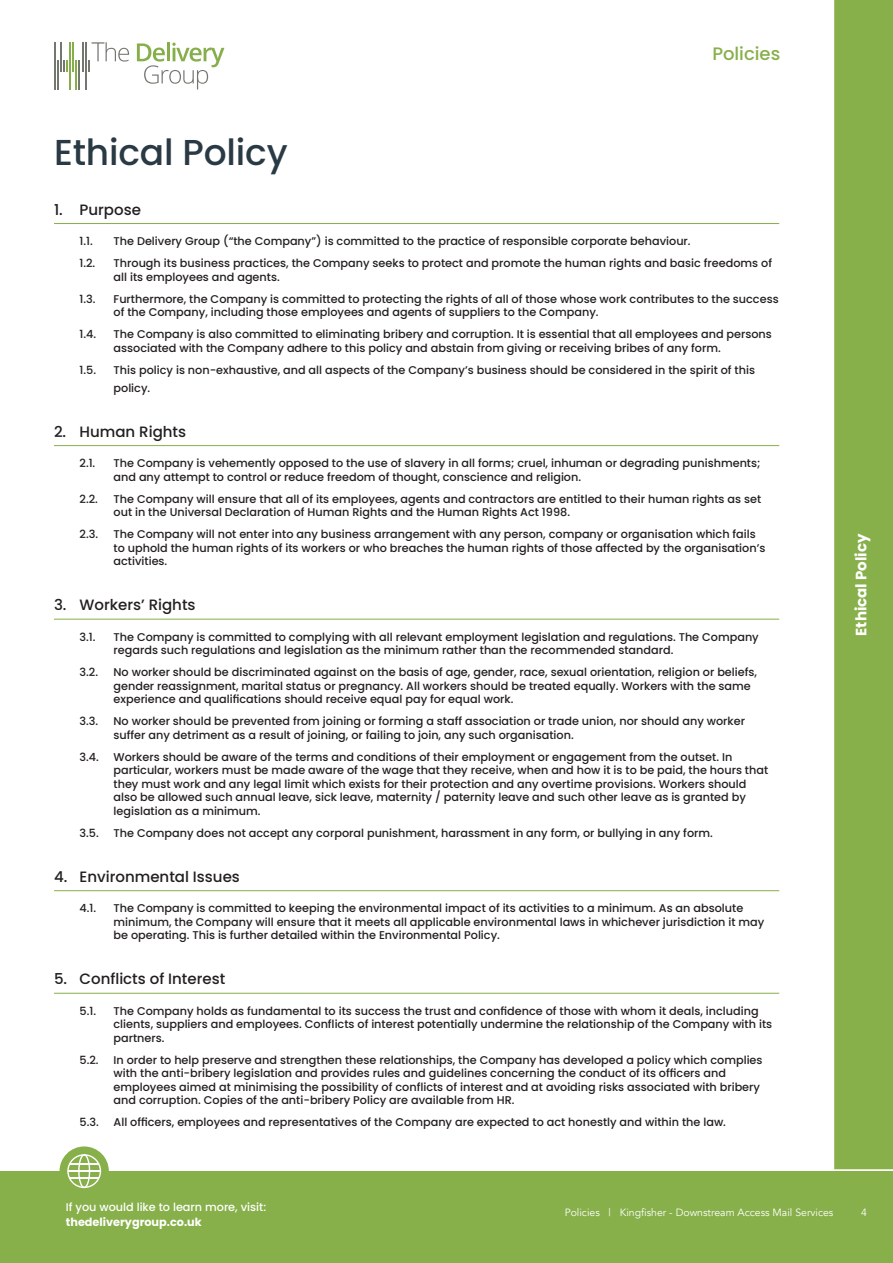
<style>
.page{position:relative;width:893px;height:1263px;background:#fff}
.page>*{position:absolute;margin:0;border:0;box-sizing:border-box;transform-origin:0 0}
.t1{font:500 36px "Poppins";letter-spacing:-.005em;color:#293a45}
.t2{font:500 18px "Poppins";color:#87b04a}
.t3{font:500 15px "Poppins";color:#231f20}
.t4{font:700 15px "Poppins";color:#fff}
.t5{font:500 11.25px/13.5px "Poppins";color:#231f20}
.t6{font:500 11.25px "Poppins";color:#fff}
.t7{font:700 11.25px "Poppins";color:#fff}
.t8{font:10.5px "Avenir";color:#fff}
</style>
<div class="page">
<div style="left:833px;top:0;width:60px;height:1171px;background:#87b04a"></div>
<hr style="left:833px;top:1169px;width:60px;height:3px;background:#fff">
<hr style="left:833px;top:0;width:1px;height:1171px;background:#fff">
<div style="left:0;top:1171px;width:893px;height:92px;background:#87b04a"></div>
<div style="left:60px;top:1146px;width:49px;height:50px;background:#87b04a;border-radius:50%"></div>
<svg style="left:67px;top:1154px;width:34px;height:34px"></svg>
<hr style="left:68px;top:1170px;width:32px;height:2px;background:#fff">
<hr style="left:54px;top:223px;width:725px;height:1px;background:#87b04a">
<hr style="left:54px;top:445px;width:725px;height:1px;background:#87b04a">
<hr style="left:54px;top:619px;width:725px;height:1px;background:#87b04a">
<hr style="left:54px;top:890px;width:725px;height:1px;background:#87b04a">
<hr style="left:54px;top:993px;width:725px;height:1px;background:#87b04a">
<hr style="left:54px;top:42px;width:2px;height:48px;background:#73786e">
<hr style="left:57px;top:60px;width:2px;height:30px;background:#73786e">
<hr style="left:60px;top:42px;width:2px;height:30px;background:#73786e">
<hr style="left:79px;top:60px;width:1px;height:30px;background:#73786e">
<hr style="left:82px;top:42px;width:1px;height:30px;background:#73786e">
<hr style="left:85px;top:42px;width:1px;height:48px;background:#73786e">
<svg style="left:88px;top:42px;width:41px;height:30px"></svg>
<svg style="left:63px;top:60px;width:5px;height:12px"></svg>
<hr style="left:69px;top:42px;width:2px;height:48px;background:#86af4b">
<hr style="left:73px;top:42px;width:1px;height:30px;background:#86af4b">
<hr style="left:76px;top:60px;width:1px;height:30px;background:#86af4b">
<hr style="left:167px;top:42px;width:3px;height:19px;background:#86af4b">
<svg style="left:137px;top:43px;width:87px;height:46px"></svg>
<h2 class="t2" style="left:712px;top:43px;width:69px">Policies</h2>
<h1 class="t1" style="left:54px;top:132px;width:235px">Ethical Policy</h1>
<h3 class="t3" style="left:54px;top:201px;width:88px">1. Purpose</h3>
<p class="t5" style="left:80px;top:234px;width:15px">1.1.</p>
<p class="t5" style="left:114px;top:234px;width:579px">The Delivery Group (“the Company”) is committed to the practice of responsible corporate behaviour.</p>
<p class="t5" style="left:80px;top:257px;width:17px">1.2.</p>
<p class="t5" style="left:114px;top:257px;width:660px">Through its business practices, the Company seeks to protect and promote the human rights and basic freedoms of all its employees and agents.</p>
<p class="t5" style="left:80px;top:292px;width:18px">1.3.</p>
<p class="t5" style="left:114px;top:292px;width:667px">Furthermore, the Company is committed to protecting the rights of all of those whose work contributes to the success of the Company, including those employees and agents of suppliers to the Company.</p>
<p class="t5" style="left:80px;top:328px;width:18px">1.4.</p>
<p class="t5" style="left:114px;top:328px;width:660px">The Company is also committed to eliminating bribery and corruption. It is essential that all employees and persons associated with the Company adhere to this policy and abstain from giving or receiving bribes of any form.</p>
<p class="t5" style="left:80px;top:363px;width:18px">1.5.</p>
<p class="t5" style="left:114px;top:361px;width:643px;line-height:18px">This policy is non-exhaustive, and all aspects of the Company’s business should be considered in the spirit of this policy.</p>
<h3 class="t3" style="left:54px;top:423px;width:134px">2. Human Rights</h3>
<p class="t5" style="left:80px;top:457px;width:17px">2.1.</p>
<p class="t5" style="left:114px;top:457px;width:648px">The Company is vehemently opposed to the use of slavery in all forms; cruel, inhuman or degrading punishments; and any attempt to control or reduce freedom of thought, conscience and religion.</p>
<p class="t5" style="left:80px;top:492px;width:20px">2.2.</p>
<p class="t5" style="left:114px;top:492px;width:649px">The Company will ensure that all of its employees, agents and contractors are entitled to their human rights as set out in the Universal Declaration of Human Rights and the Human Rights Act 1998.</p>
<p class="t5" style="left:80px;top:528px;width:20px">2.3.</p>
<p class="t5" style="left:114px;top:528px;width:653px">The Company will not enter into any business arrangement with any person, company or organisation which fails to uphold the human rights of its workers or who breaches the human rights of those affected by the organisation’s activities.</p>
<h3 class="t3" style="left:54px;top:596px;width:143px">3. Workers’ Rights</h3>
<p class="t5" style="left:80px;top:630px;width:18px">3.1.</p>
<p class="t5" style="left:114px;top:630px;width:647px">The Company is committed to complying with all relevant employment legislation and regulations. The Company regards such regulations and legislation as the minimum rather than the recommended standard.</p>
<p class="t5" style="left:80px;top:666px;width:20px">3.2.</p>
<p class="t5" style="left:114px;top:666px;width:645px">No worker should be discriminated against on the basis of age, gender, race, sexual orientation, religion or beliefs, gender reassignment, marital status or pregnancy. All workers should be treated equally. Workers with the same experience and qualifications should receive equal pay for equal work.</p>
<p class="t5" style="left:80px;top:715px;width:20px">3.3.</p>
<p class="t5" style="left:114px;top:715px;width:633px">No worker should be prevented from joining or forming a staff association or trade union, nor should any worker suffer any detriment as a result of joining, or failing to join, any such organisation.</p>
<p class="t5" style="left:80px;top:750px;width:21px">3.4.</p>
<p class="t5" style="left:114px;top:750px;width:656px">Workers should be aware of the terms and conditions of their employment or engagement from the outset. In particular, workers must be made aware of the wage that they receive, when and how it is to be paid, the hours that they must work and any legal limit which exists for their protection and any overtime provisions. Workers should also be allowed such annual leave, sick leave, maternity / paternity leave and such other leave as is granted by legislation as a minimum.</p>
<p class="t5" style="left:80px;top:826px;width:21px">3.5.</p>
<p class="t5" style="left:114px;top:826px;width:601px">The Company does not accept any corporal punishment, harassment in any form, or bullying in any form.</p>
<h3 class="t3" style="left:54px;top:868px;width:187px">4. Environmental Issues</h3>
<p class="t5" style="left:80px;top:902px;width:18px">4.1.</p>
<p class="t5" style="left:114px;top:902px;width:652px">The Company is committed to keeping the environmental impact of its activities to a minimum. As an absolute minimum, the Company will ensure that it meets all applicable environmental laws in whichever jurisdiction it may be operating. This is further detailed within the Environmental Policy.</p>
<h3 class="t3" style="left:54px;top:970px;width:173px">5. Conflicts of Interest</h3>
<p class="t5" style="left:80px;top:1004px;width:18px">5.1.</p>
<p class="t5" style="left:114px;top:1004px;width:660px">The Company holds as fundamental to its success the trust and confidence of those with whom it deals, including clients, suppliers and employees. Conflicts of interest potentially undermine the relationship of the Company with its partners.</p>
<p class="t5" style="left:80px;top:1053px;width:21px">5.2.</p>
<p class="t5" style="left:114px;top:1053px;width:650px">In order to help preserve and strengthen these relationships, the Company has developed a policy which complies with the anti-bribery legislation and provides rules and guidelines concerning the conduct of its officers and employees aimed at minimising the possibility of conflicts of interest and at avoiding risks associated with bribery and corruption. Copies of the anti-bribery Policy are available from HR.</p>
<p class="t5" style="left:80px;top:1116px;width:21px">5.3.</p>
<p class="t5" style="left:114px;top:1116px;width:614px">All officers, employees and representatives of the Company are expected to act honestly and within the law.</p>
<h3 class="t4" style="left:852px;top:636px;width:103px;rotate:-90deg">Ethical Policy</h3>
<p class="t6" style="left:66px;top:1201px;width:202px">If you would like to learn more, visit:</p>
<p class="t7" style="left:66px;top:1216px;width:137px">thedeliverygroup.co.uk</p>
<p class="t8" style="left:565px;top:1206px;width:270px">Policies | Kingfisher - Downstream Access Mail Services</p>
<p class="t8" style="left:861px;top:1206px;width:7px">4</p>
</div>
